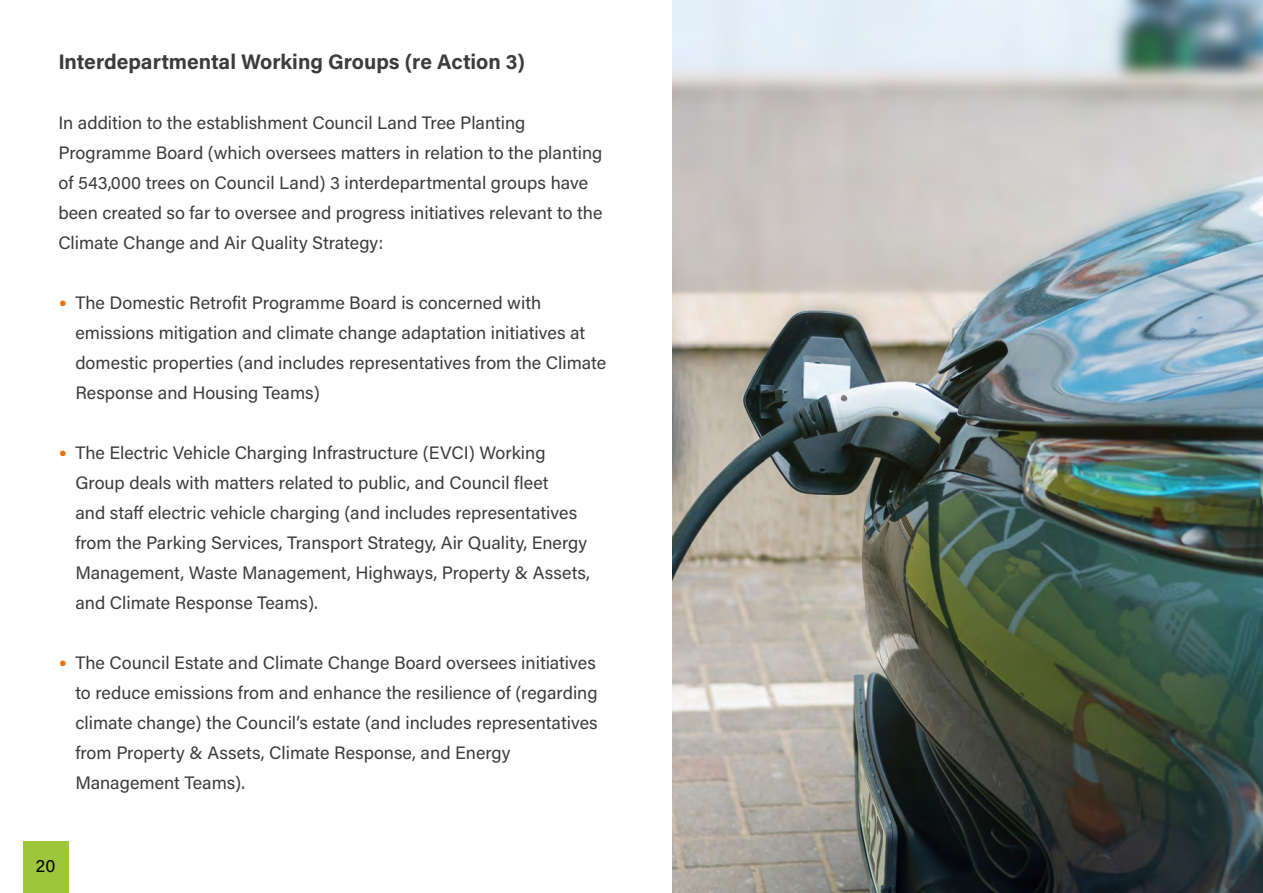
<style>
.page{position:relative;width:1263px;height:893px;background:#fff}
.page>*{position:absolute;margin:0;border:0;box-sizing:border-box;transform-origin:0 0}
.Heading_3{font:700 21px "Acumin Pro";color:#3c3c3b}
.Body_text{font:18px/30px "Acumin Pro";color:#3c3c3b}
.t1{font:18px "Acumin Pro";color:#000}
.s1{font-family:"Calibri";color:#ed7004}
</style>
<div class="page">
<img style="left:673px;top:0;width:590px;height:893px">
<div style="left:23px;top:842px;width:45px;height:51px;background:#9fc63b"></div>
<p class="Heading_3" style="left:58px;top:46px;width:468px">Interdepartmental Working Groups (re Action 3)</p>
<p class="Body_text" style="left:58px;top:106px;width:546px">In addition to the establishment Council Land Tree Planting Programme Board (which oversees matters in relation to the planting of 543,000 trees on Council Land) 3 interdepartmental groups have been created so far to oversee and progress initiatives relevant to the Climate Change and Air Quality Strategy:</p>
<p class="Body_text" style="left:75px;top:286px;width:532px;text-indent:-17px"><span class="s1">•</span> The Domestic Retrofit Programme Board is concerned with emissions mitigation and climate change adaptation initiatives at domestic properties (and includes representatives from the Climate Response and Housing Teams)</p>
<p class="Body_text" style="left:75px;top:436px;width:516px;text-indent:-17px"><span class="s1">•</span> The Electric Vehicle Charging Infrastructure (EVCI) Working Group deals with matters related to public, and Council fleet<br>and staff electric vehicle charging (and includes representatives from the Parking Services, Transport Strategy, Air Quality, Energy Management, Waste Management, Highways, Property &amp; Assets, and Climate Response Teams).</p>
<p class="Body_text" style="left:75px;top:646px;width:524px;text-indent:-17px"><span class="s1">•</span> The Council Estate and Climate Change Board oversees initiatives to reduce emissions from and enhance the resilience of (regarding climate change) the Council’s estate (and includes representatives from Property &amp; Assets, Climate Response, and Energy Management Teams).</p>
<p class="t1" style="left:36px;top:853px;width:21px">20</p>
</div>
